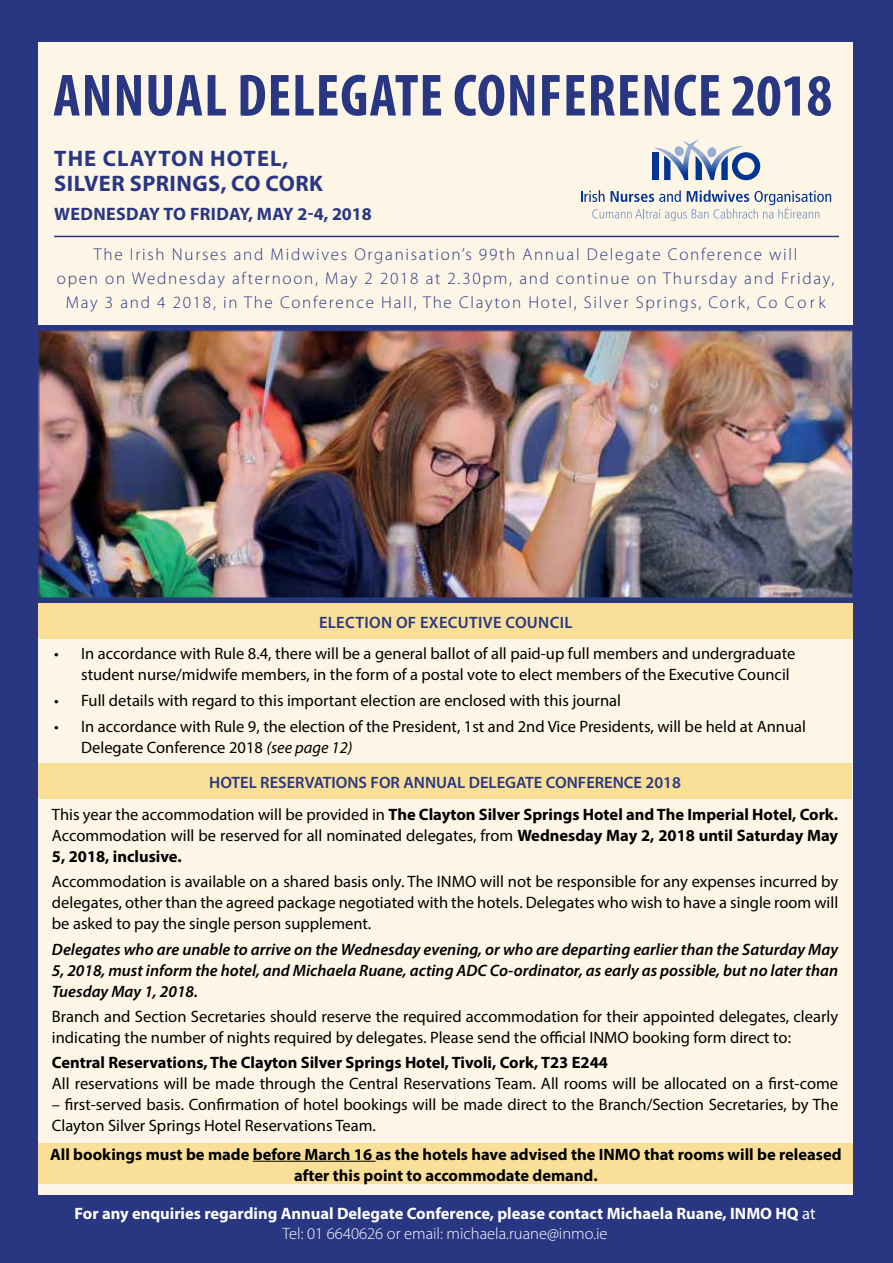
<style>
.page{position:relative;width:893px;height:1263px;background:#293783}
.page>*{position:absolute;margin:0;border:0;box-sizing:border-box;transform-origin:0 0}
.t1{font:700 condensed 60px "Myriad Pro";letter-spacing:.015em;color:#293783}
.t2{font:700 22.5px/25.5px "Myriad Pro";letter-spacing:.02em;color:#293783}
.t3{font:700 18px "Myriad Pro";letter-spacing:.02em;color:#293783}
.t4{font:300 17.1px/24px "Myriad Pro";letter-spacing:.1em;color:#293783;text-align:center}
.t5{font:16.5px/21px "Myriad Pro";color:#000}
.t6{font:700 16.5px/21px "Myriad Pro";color:#000;text-align:justify}
.t7{font:italic 600 16.5px/21px "Myriad Pro";color:#000;text-align:justify}
.t8{font:700 16.5px/19.8px "Myriad Pro";color:#fff;text-align:center}
.t9{font:600 16.5px "Myriad Pro";color:#293783}
.s1{font-style:italic}
.s2{font-weight:400}
.s3{font-weight:300}
</style>
<div class="page">
<div style="left:39px;top:43px;width:814px;height:1152px;background:#fdf6e6"></div>
<img style="left:30px;top:325px;width:828px;height:284px">
<hr style="left:54px;top:236px;width:785px;height:1px;background:#293783">
<svg style="left:581px;top:190px;width:250px;height:31px"></svg>
<div style="left:652px;top:153px;width:6px;height:27px;background:#003594"></div>
<svg style="left:653px;top:139px;width:107px;height:41px"></svg>
<div style="left:39px;top:764px;width:813px;height:35px;background:#f9df97"></div>
<img style="left:41px;top:332px;width:810px;height:264px">
<div style="left:39px;top:604px;width:814px;height:35px;background:#f9df97"></div>
<div style="left:39px;top:1144px;width:814px;height:40px;background:#f9df97"></div>
<hr style="left:253px;top:1161px;width:123px;height:1px;background:#000">
<h1 class="t1" style="left:53px;top:58px;width:780px">ANNUAL DELEGATE CONFERENCE 2018</h1>
<h2 class="t2" style="left:54px;top:145px;width:270px">The Clayton Hotel,<br>Silver Springs, Co Cork</h2>
<p class="t3" style="left:54px;top:202px;width:319px">Wednesday to Friday, May 2-4, 2018</p>
<p class="t4" style="left:57px;top:242px;width:779px">The Irish Nurses and Midwives Organisation’s 99th Annual Delegate Conference will<br>open on Wednesday afternoon, May 2 2018 at 2.30pm, and continue on Thursday and Friday,<br>May 3 and 4 2018, in The Conference Hall, The Clayton Hotel, Silver Springs, Cork, Co Cork</p>
<p class="t9" style="left:319px;top:612px;width:19px">ELECTION</p>
<p class="t9" style="left:396px;top:612px;width:53px">OF EXECUTIVE</p>
<p class="t9" style="left:505px;top:612px;width:21px">COUNCIL</p>
<p class="t5" style="left:81px;top:642px;width:716px;text-indent:-27px">• In accordance with Rule 8.4, there will be a general ballot of all paid-up full members and undergraduate student nurse/midwife members, in the form of a postal vote to elect members of the Executive Council</p>
<p class="t5" style="left:54px;top:690px;width:568px">• Full details with regard to this important election are enclosed with this journal</p>
<p class="t5" style="left:81px;top:716px;width:726px;text-indent:-27px">• In accordance with Rule 9, the election of the President, 1st and 2nd Vice Presidents, will be held at Annual<br>Delegate Conference 2018 <span class="s1">(see page 12)</span></p>
<p class="t9" style="left:209px;top:771px;width:473px">HOTEL RESERVATIONS FOR ANNUAL DELEGATE CONFERENCE 2018</p>
<p class="t6" style="left:52px;top:803px;width:788px"><span class="s2">This year the accommodation will be provided in</span> The Clayton Silver Springs Hotel and The Imperial Hotel, Cork.<br><span class="s2">Accommodation will be reserved for all nominated delegates, from</span> Wednesday May 2, 2018 until Saturday May 5, 2018, inclusive.</p>
<p class="t5" style="left:52px;top:871px;width:788px;text-align:justify">Accommodation is available on a shared basis only. The INMO will not be responsible for any expenses incurred by delegates, other than the agreed package negotiated with the hotels. Delegates who wish to have a single room will be asked to pay the single person supplement.</p>
<p class="t7" style="left:52px;top:938px;width:788px">Delegates who are unable to arrive on the Wednesday evening, or who are departing earlier than the Saturday May 5, 2018, must inform the hotel, and Michaela Ruane, acting ADC Co-ordinator, as early as possible, but no later than Tuesday May 1, 2018.</p>
<p class="t5" style="left:52px;top:1005px;width:788px">Branch and Section Secretaries should reserve the required accommodation for their appointed delegates, clearly indicating the number of nights required by delegates. Please send the official INMO booking form direct to:</p>
<p class="t6" style="left:52px;top:1051px;width:558px">Central Reservations, The Clayton Silver Springs Hotel, Tivoli, Cork, T23 E244</p>
<p class="t5" style="left:52px;top:1073px;width:788px">All reservations will be made through the Central Reservations Team. All rooms will be allocated on a first-come</p>
<p class="t5" style="left:52px;top:1094px;width:788px">– first-served basis. Confirmation of hotel bookings will be made direct to the Branch/Section Secretaries, by The<br>Clayton Silver Springs Hotel Reservations Team.</p>
<p class="t6" style="left:50px;top:1143px;width:793px;text-align:center">All bookings must be made before March 16 as the hotels have advised the IN MO that rooms will be released after this point to accommodate demand.</p>
<p class="t8" style="left:75px;top:1203px;width:742px">For any enquiries regarding Annual Delegate Conference, please contact Michaela Ruane, IN MO HQ <span class="s2">at<br></span><span class="s3">Tel: 01 6640626 or email: michaela.ruane@inmo.ie</span></p>
</div>
